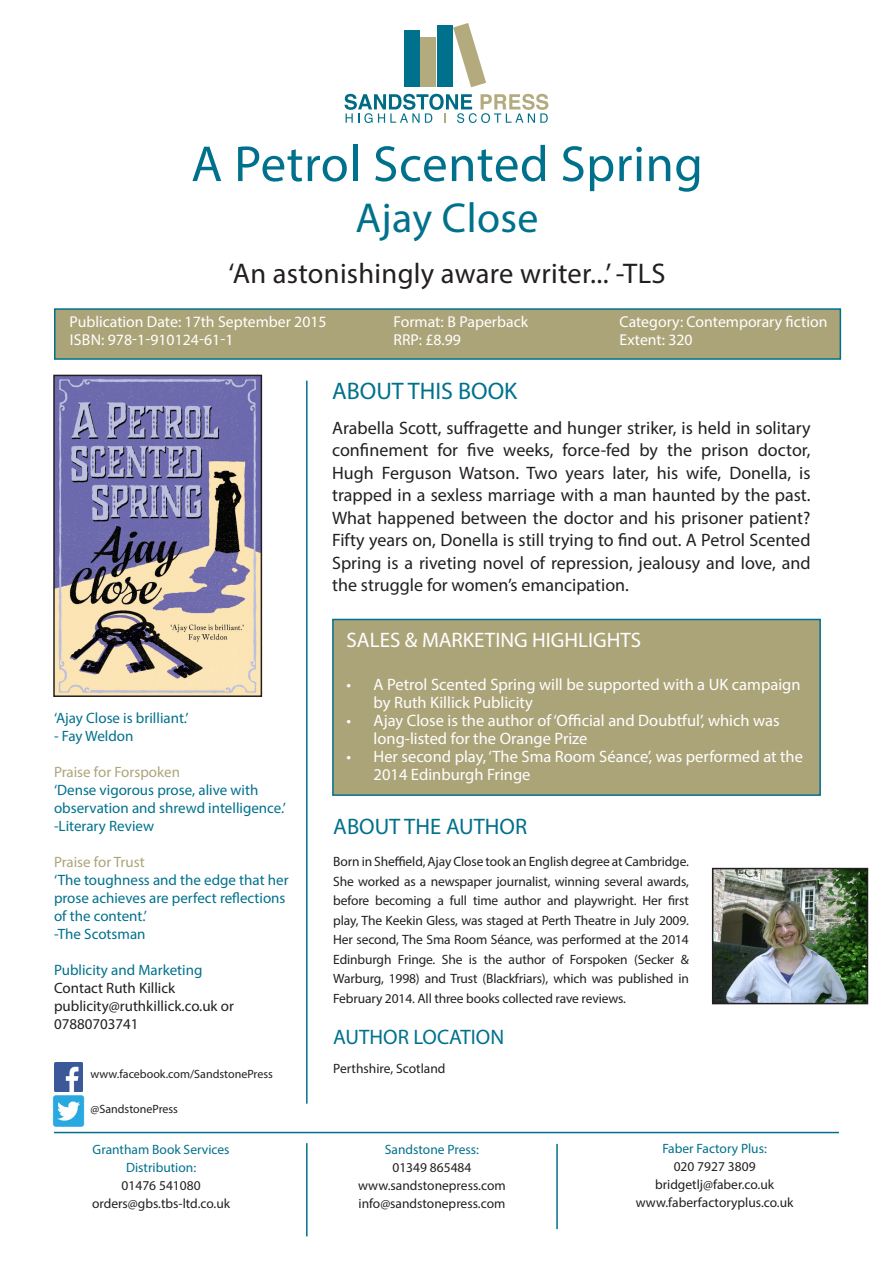
<style>
.page{position:relative;width:893px;height:1263px;background:#fff}
.page>*{position:absolute;margin:0;border:0;box-sizing:border-box;transform-origin:0 0}
.heading{font:51px "Myriad Pro";letter-spacing:.01em;color:#00718c}
.heading_2{font:42px "Myriad Pro";letter-spacing:.01em;color:#00718c}
.heading_2-2{font:28.5px "Myriad Pro";letter-spacing:.01em;color:#231f20}
.author_para{font:24px "Myriad Pro";color:#00718c}
.author_para-2{font:22.5px "Myriad Pro";color:#00718c}
.t1{font:21px "Myriad Pro";color:#fff}
.author_para-3{font:21px "Myriad Pro";color:#00718c}
.previous_pubs{font:18px/22.5px "Myriad Pro";color:#231f20;text-align:justify}
.t2{font:16.5px/18px "Myriad Pro";color:#fff}
.main_text{font:15.75px "Myriad Pro";color:#fff}
.t3{font:15px/18px "Myriad Pro";color:#00718c}
.t4{font:15px "Myriad Pro";color:#231f20}
.t5{font:15px "Myriad Pro";color:#aca479}
.author_para-4{font:13.5px/19.5px "Myriad Pro";letter-spacing:-.01em;color:#231f20;text-align:justify}
.main_text-2{font:13.5px "Myriad Pro";color:#231f20}
.main_text-3{font:13.5px/18px "Myriad Pro";color:#00718c;text-align:center}
.t6{font:12px "Myriad Pro";color:#231f20}
.s1{font-style:inherit}
</style>
<div class="page">
<hr style="left:54px;top:1132px;width:785px;height:1px;background:#00718c">
<hr style="left:51px;top:1262px;width:785px;height:1px;background:#00718c">
<hr style="left:306px;top:381px;width:2px;height:723px;background:#00718c">
<hr style="left:306px;top:1143px;width:2px;height:93px;background:#00718c">
<hr style="left:556px;top:1144px;width:2px;height:85px;background:#00718c">
<div style="left:54px;top:308px;width:787px;height:52px;background:#aca479;border:2px solid #00718c"></div>
<div style="left:332px;top:619px;width:489px;height:177px;background:#aca479;border:2px solid #00718c"></div>
<div style="left:404px;top:31px;width:16px;height:56px;background:#00718c"></div>
<div style="left:421px;top:37px;width:15px;height:50px;background:#b3aa7e"></div>
<div style="left:438px;top:25px;width:15px;height:62px;background:#00718c"></div>
<svg style="left:453px;top:23px;width:33px;height:64px"></svg>
<svg style="left:345px;top:94px;width:203px;height:29px"></svg>
<img style="left:54px;top:1063px;width:29px;height:28px">
<img style="left:52px;top:1095px;width:33px;height:32px">
<img style="left:715px;top:871px;width:150px;height:130px">
<div style="left:712px;top:868px;width:156px;height:136px;border:2px solid #231f20"></div>
<img style="left:56px;top:378px;width:203px;height:316px">
<div style="left:53px;top:375px;width:209px;height:322px;border:2px solid #231f20"></div>
<p class="heading" style="left:191px;top:132px;width:513px">A Petrol Scented Spring</p>
<p class="heading_2" style="left:355px;top:192px;width:185px">Ajay Close</p>
<p class="heading_2-2" style="left:228px;top:256px;width:438px">‘An astonishingly aware writer...’ -TLS</p>
<p class="main_text" style="left:70px;top:312px;width:258px">Publication Date: 17th September 2015</p>
<p class="main_text" style="left:394px;top:312px;width:136px">Format: B Paperback</p>
<p class="main_text" style="left:620px;top:312px;width:209px">Category: Contemporary fiction</p>
<p class="main_text" style="left:70px;top:330px;width:165px">ISBN: 978-1-910124-61-1</p>
<p class="main_text" style="left:394px;top:330px;width:69px"><span class="s1">RRP:</span> £8.99</p>
<p class="main_text" style="left:620px;top:330px;width:74px">Extent: 320</p>
<p class="author_para" style="left:332px;top:376px;width:187px">ABOUT THIS BOOK</p>
<p class="previous_pubs" style="left:332px;top:416px;width:480px">Arabella Scott, suffragette and hunger striker, is held in solitary confinement for five weeks, force-fed by the prison doctor, Hugh Ferguson Watson. Two years later, his wife, Donella, is trapped in a sexless marriage with a man haunted by the past.<br>What happened between the doctor and his prisoner patient?<br>Fifty years on, Donella is still trying to find out. A Petrol Scented Spring is a riveting novel of repression, jealousy and love, and the struggle for women’s emancipation.</p>
<p class="t3" style="left:54px;top:709px;width:136px">‘Ajay Close is brilliant.’</p>
<p class="t3" style="left:54px;top:727px;width:81px">- Fay Weldon</p>
<p class="t5" style="left:54px;top:763px;width:128px">Praise for Forspoken</p>
<p class="t3" style="left:54px;top:781px;width:233px">‘Dense vigorous prose, alive with observation and shrewd intelligence.’</p>
<p class="t3" style="left:54px;top:817px;width:102px">-Literary Review</p>
<p class="t5" style="left:54px;top:853px;width:92px">Praise for Trust</p>
<p class="t3" style="left:54px;top:871px;width:236px">‘The toughness and the edge that her prose achieves are perfect reflections of the content.’</p>
<p class="t3" style="left:54px;top:925px;width:93px">-The Scotsman</p>
<p class="t3" style="left:54px;top:961px;width:150px">Publicity and Marketing</p>
<p class="t4" style="left:54px;top:979px;width:123px">Contact Ruth Killick</p>
<p class="t4" style="left:54px;top:997px;width:181px">publicity@ruthkillick.co.uk or</p>
<p class="t4" style="left:54px;top:1015px;width:86px">07880703741</p>
<p class="t6" style="left:91px;top:1066px;width:184px">www.facebook.com/SandstonePress</p>
<p class="t6" style="left:91px;top:1101px;width:89px">@SandstonePress</p>
<p class="main_text-3" style="left:93px;top:1140px;width:138px">Grantham Book Services<br>Distribution:</p>
<p class="main_text-2" style="left:122px;top:1177px;width:81px">01476 541080</p>
<p class="main_text-2" style="left:92px;top:1195px;width:140px">orders@gbs.tbs-ltd.co.uk</p>
<p class="t1" style="left:347px;top:627px;width:296px">SALES &amp; MARKETING HIGHLIGHTS</p>
<p class="t2" style="left:374px;top:676px;width:428px;text-indent:-27px">• A Petrol Scented Spring will be supported with a UK campaign by Ruth Killick Publicity</p>
<p class="t2" style="left:374px;top:712px;width:408px;text-indent:-27px">• Ajay Close is the author of ‘Official and Doubtful’, which was long-listed for the Orange Prize</p>
<p class="t2" style="left:374px;top:748px;width:431px;text-indent:-27px">• Her second play, ‘The Sma Room Séance’, was performed at the<br>2014 Edinburgh Fringe</p>
<p class="author_para-2" style="left:333px;top:812px;width:195px">ABOUT THE AUTHOR</p>
<p class="author_para-4" style="left:333px;top:852px;width:357px">Born in Sheffield, Ajay Close took an English degree at Cambridge.<br>She worked as a newspaper journalist, winning several awards, before becoming a full time author and playwright. Her first play, The Keekin Gless, was staged at Perth Theatre in July 2009.<br>Her second, The Sma Room Séance, was performed at the 2014<br>Edinburgh Fringe. She is the author of Forspoken (Secker &amp; Warburg, 1998) and Trust (Blackfriars), which was published in February 2014. All three books collected rave reviews.</p>
<p class="author_para-3" style="left:333px;top:1024px;width:173px">AUTHOR LOCATION</p>
<p class="author_para-4" style="left:333px;top:1059px;width:114px">Perthshire, Scotland</p>
<p class="main_text-3" style="left:385px;top:1140px;width:96px">Sandstone Press:</p>
<p class="main_text-2" style="left:392px;top:1159px;width:81px">01349 865484</p>
<p class="main_text-2" style="left:358px;top:1177px;width:149px">www.sandstonepress.com</p>
<p class="main_text-2" style="left:358px;top:1195px;width:148px">info@sandstonepress.com</p>
<p class="main_text-3" style="left:662px;top:1139px;width:106px">Faber Factory Plus:</p>
<p class="main_text-2" style="left:674px;top:1158px;width:83px">020 7927 3809</p>
<p class="main_text-2" style="left:655px;top:1176px;width:121px">bridgetlj@faber.co.uk</p>
<p class="main_text-2" style="left:636px;top:1194px;width:159px">www.faberfactoryplus.co.uk</p>
</div>
